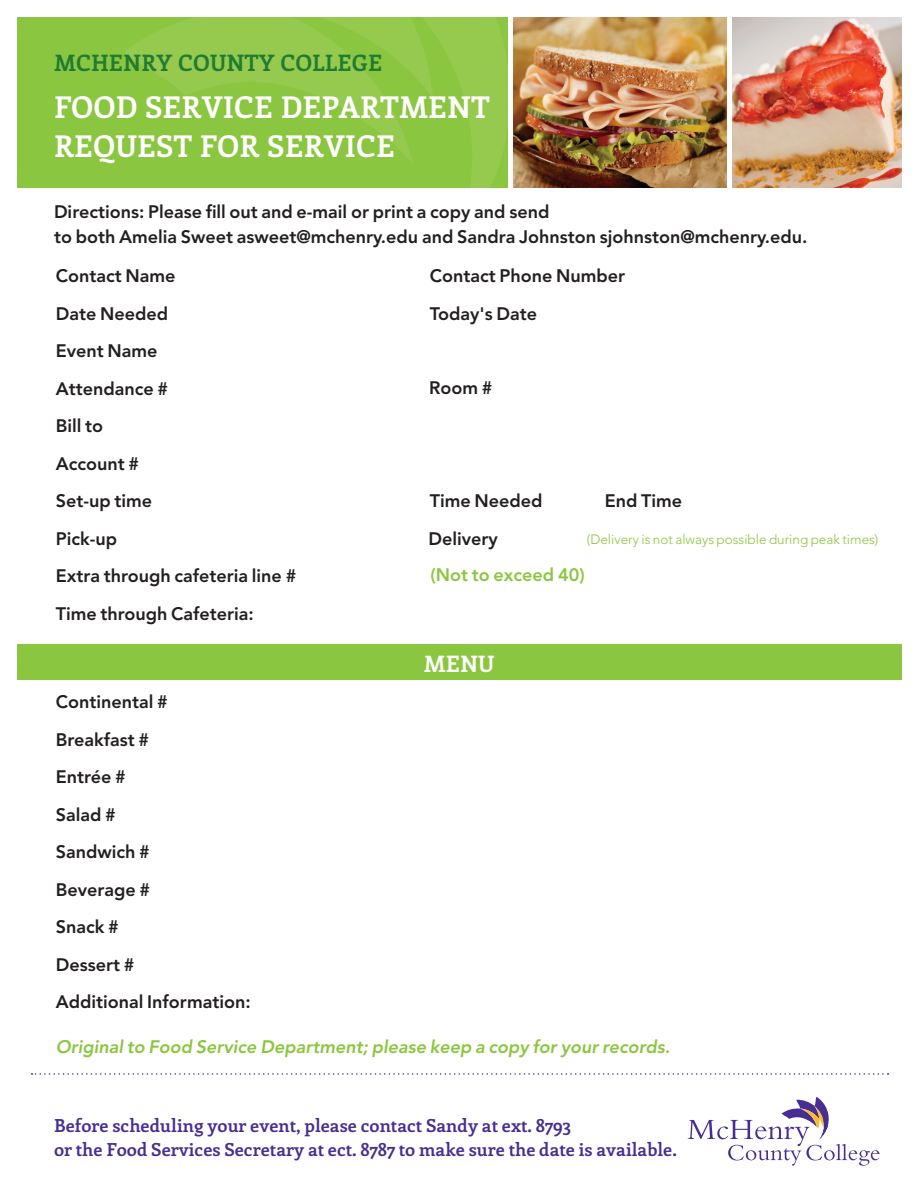
<style>
.page{position:relative;width:918px;height:1188px;background:#fff}
.page>*{position:absolute;margin:0;border:0;box-sizing:border-box;transform-origin:0 0}
.t1{font:700 30px "Enriqueta";color:#fff}
.t2{font:700 22.65px "Enriqueta";color:#217b31}
.t3{font:700 22.65px "Enriqueta";color:#fff}
.t4{font:800 18px "Avenir LT Std";color:#231f20}
.t5{font:700 18px "Enriqueta";color:#482e92}
.t6{font:italic 800 18px "Avenir LT Std";color:#8bc640}
.t7{font:800 18px "Avenir LT Std";color:#8bc640}
.t8{font:300 13.5px "Avenir LT Std";color:#8bc640}
</style>
<div class="page">
<div style="left:17px;top:17px;width:491px;height:171px;background:#8bc640"></div>
<svg style="left:125px;top:17px;width:383px;height:171px"></svg>
<img style="left:513px;top:17px;width:214px;height:171px">
<img style="left:732px;top:17px;width:170px;height:171px">
<svg style="left:688px;top:1097px;width:192px;height:69px"></svg>
<svg style="left:32px;top:1073px;width:857px;height:2px"></svg>
<div style="left:17px;top:644px;width:885px;height:36px;background:#8bc640"></div>
<p class="t2" style="left:54px;top:47px;width:330px">MCHENRY COUNTY COLLEGE</p>
<p class="t1" style="left:54px;top:86px;width:438px">FOOD SERVICE DEPARTMENT</p>
<p class="t1" style="left:54px;top:124px;width:343px">REQUEST FOR SERVICE</p>
<p class="t4" style="left:54px;top:201px;width:497px">Directions: Please fill out and e-mail or print a copy and send</p>
<p class="t4" style="left:54px;top:227px;width:755px">to both Amelia Sweet asweet@mchenry.edu and Sandra Johnston sjohnston@mchenry.edu.</p>
<p class="t4" style="left:56px;top:265px;width:121px">Contact Name</p>
<p class="t4" style="left:56px;top:303px;width:114px">Date Needed</p>
<p class="t4" style="left:56px;top:340px;width:103px">Event Name</p>
<p class="t4" style="left:56px;top:378px;width:114px">Attendance #</p>
<p class="t4" style="left:56px;top:415px;width:49px">Bill to</p>
<p class="t4" style="left:56px;top:453px;width:85px">Account #</p>
<p class="t4" style="left:56px;top:490px;width:98px">Set-up time</p>
<p class="t4" style="left:56px;top:528px;width:63px">Pick-up</p>
<p class="t4" style="left:56px;top:565px;width:242px">Extra through cafeteria line #</p>
<p class="t4" style="left:56px;top:603px;width:200px">Time through Cafeteria:</p>
<p class="t4" style="left:430px;top:265px;width:197px">Contact Phone Number</p>
<p class="t4" style="left:430px;top:303px;width:109px">Today's Date</p>
<p class="t4" style="left:429px;top:377px;width:65px">Room #</p>
<p class="t4" style="left:430px;top:490px;width:114px">Time Needed</p>
<p class="t4" style="left:605px;top:490px;width:79px">End Time</p>
<p class="t4" style="left:428px;top:528px;width:71px">Delivery</p>
<p class="t8" style="left:587px;top:532px;width:293px">(Delivery is not always possible during peak times)</p>
<p class="t7" style="left:431px;top:564px;width:156px">(Not to exceed 40)</p>
<p class="t4" style="left:56px;top:691px;width:114px">Continental #</p>
<p class="t4" style="left:56px;top:729px;width:95px">Breakfast #</p>
<p class="t4" style="left:56px;top:766px;width:72px">Entrée #</p>
<p class="t4" style="left:56px;top:804px;width:62px">Salad #</p>
<p class="t4" style="left:56px;top:841px;width:96px">Sandwich #</p>
<p class="t4" style="left:56px;top:879px;width:96px">Beverage #</p>
<p class="t4" style="left:56px;top:916px;width:65px">Snack #</p>
<p class="t4" style="left:56px;top:954px;width:80px">Dessert #</p>
<p class="t4" style="left:56px;top:991px;width:197px">Additional Information:</p>
<p class="t3" style="left:424px;top:647px;width:72px">MENU</p>
<p class="t6" style="left:56px;top:1036px;width:616px">Original to Food Service Department; please keep a copy for your records.</p>
<p class="t5" style="left:54px;top:1113px;width:518px">Before scheduling your event, please contact Sandy at ext. 8793</p>
<p class="t5" style="left:54px;top:1137px;width:624px">or the Food Services Secretary at ect. 8787 to make sure the date is available.</p>
</div>
